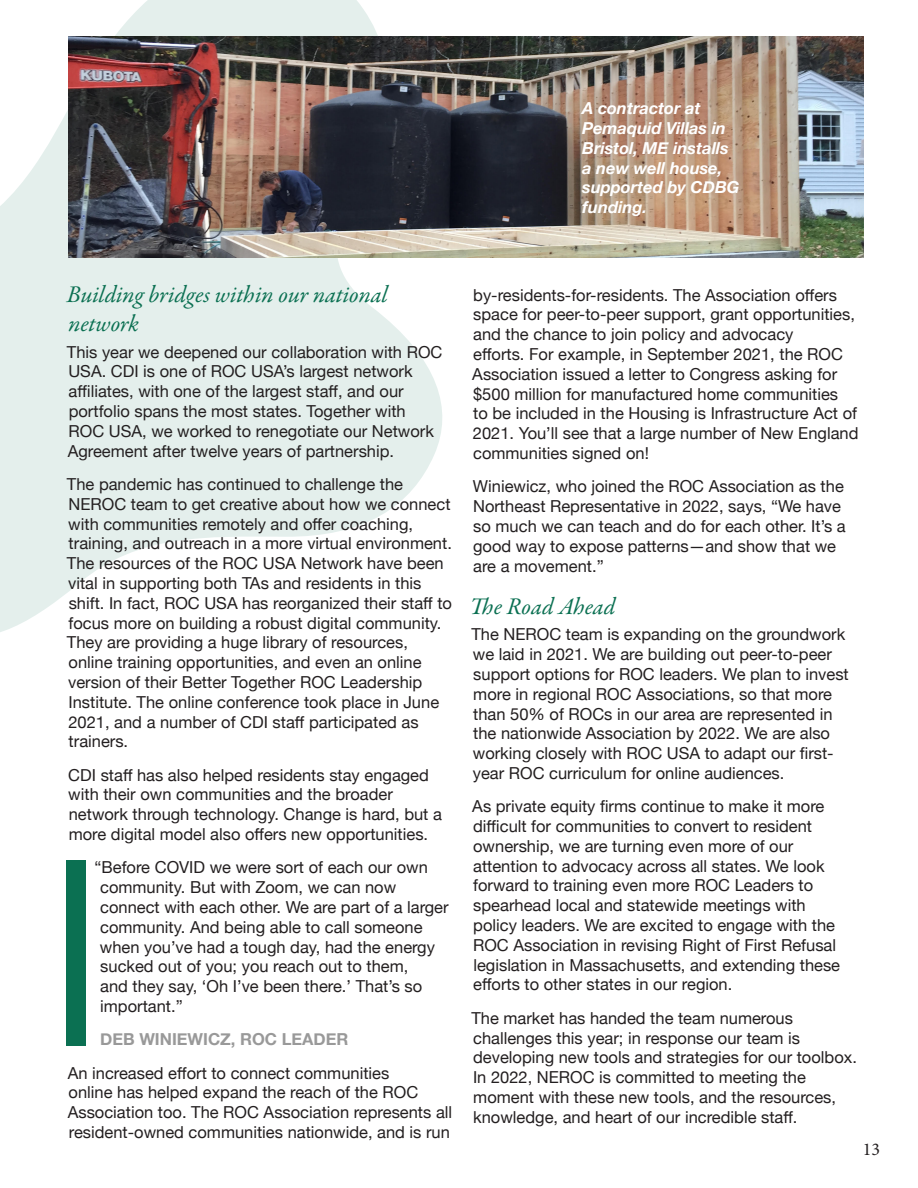
<style>
.page{position:relative;width:918px;height:1188px;background:#fff}
.page>*{position:absolute;margin:0;border:0;box-sizing:border-box;transform-origin:0 0}
.t1{font:italic 24px/28.8px "Garamond Premr Pro";letter-spacing:-.005em;color:#0b7052}
.t2{font:18px "Minion Pro";color:#231f20}
.t3{font:16.5px/19.8px "Helvetica Neue";color:#231f20}
.t4{font:italic 700 16.5px/19.8px "Helvetica Neue";color:#fff}
.t5{font:700 16.5px "Helvetica Neue";color:#999}
</style>
<div class="page">
<svg style="left:0;top:0;width:442px;height:632px;fill:#e4efec"></svg>
<img style="left:68px;top:36px;width:796px;height:222px">
<div style="left:67px;top:861px;width:19px;height:185px;background:#0b7052"></div>
<p class="t4" style="left:582px;top:99px;width:159px">A contractor at<br>Pemaquid Villas in<br>Bristol, ME installs a new well house, supported by CDBG funding.</p>
<p class="t1" style="left:67px;top:282px;width:322px">Building bridges within our national network</p>
<p class="t3" style="left:67px;top:343px;width:377px">This year we deepened our collaboration with ROC USA. CDI is one of ROC USA’s largest network affiliates, with one of the largest staff, and our portfolio spans the most states. Together with ROC USA, we worked to renegotiate our Network Agreement after twelve years of partnership.</p>
<p class="t3" style="left:67px;top:475px;width:387px">The pandemic has continued to challenge the NEROC team to get creative about how we connect with communities remotely and offer coaching, training, and outreach in a more virtual environment.<br>The resources of the ROC USA Network have been vital in supporting both TAs and residents in this shift. In fact, ROC USA has reorganized their staff to focus more on building a robust digital community.<br>They are providing a huge library of resources, online training opportunities, and even an online version of their Better Together ROC Leadership Institute. The online conference took place in June 2021, and a number of CDI staff participated as trainers.</p>
<p class="t3" style="left:68px;top:766px;width:375px">CDI staff has also helped residents stay engaged with their own communities and the broader network through technology. Change is hard, but a more digital model also offers new opportunities.</p>
<p class="t3" style="left:100px;top:859px;width:350px;text-indent:-5px">“Before COVID we were sort of each our own community. But with Zoom, we can now connect with each other. We are part of a larger community. And being able to call someone when you’ve had a tough day, had the energy sucked out of you; you reach out to them,<br>and they say, ‘Oh I’ve been there.’ That’s so important.”</p>
<p class="t5" style="left:100px;top:1026px;width:250px">DEB WINIEWICZ, ROC LEADER</p>
<p class="t3" style="left:68px;top:1064px;width:386px">An increased effort to connect communities<br>online has helped expand the reach of the ROC Association too. The ROC Association represents all resident-owned communities nationwide, and is run</p>
<p class="t3" style="left:472px;top:286px;width:388px">by-residents-for-residents. The Association offers space for peer-to-peer support, grant opportunities, and the chance to join policy and advocacy<br>efforts. For example, in September 2021, the ROC Association issued a letter to Congress asking for $500 million for manufactured home communities<br>to be included in the Housing is Infrastructure Act of 2021. You’ll see that a large number of New England communities signed on!</p>
<p class="t3" style="left:473px;top:477px;width:374px">Winiewicz, who joined the ROC Association as the Northeast Representative in 2022, says, “We have so much we can teach and do for each other. It’s a good way to expose patterns—and show that we are a movement.”</p>
<p class="t1" style="left:470px;top:593px;width:147px">The Road Ahead</p>
<p class="t3" style="left:471px;top:626px;width:379px">The NEROC team is expanding on the groundwork we laid in 2021. We are building out peer-to-peer support options for ROC leaders. We plan to invest more in regional ROC Associations, so that more than 50% of ROCs in our area are represented in the nationwide Association by 2022. We are also working closely with ROC USA to adapt our first&shy;year ROC curriculum for online audiences.</p>
<p class="t3" style="left:472px;top:797px;width:369px">As private equity firms continue to make it more difficult for communities to convert to resident ownership, we are turning even more of our attention to advocacy across all states. We look forward to training even more ROC Leaders to spearhead local and statewide meetings with policy leaders. We are excited to engage with the ROC Association in revising Right of First Refusal legislation in Massachusetts, and extending these efforts to other states in our region.</p>
<p class="t3" style="left:471px;top:1009px;width:387px">The market has handed the team numerous challenges this year; in response our team is developing new tools and strategies for our toolbox.<br>In 2022, NEROC is committed to meeting the moment with these new tools, and the resources, knowledge, and heart of our incredible staff.</p>
<p class="t2" style="left:863px;top:1137px;width:19px">13</p>
</div>
